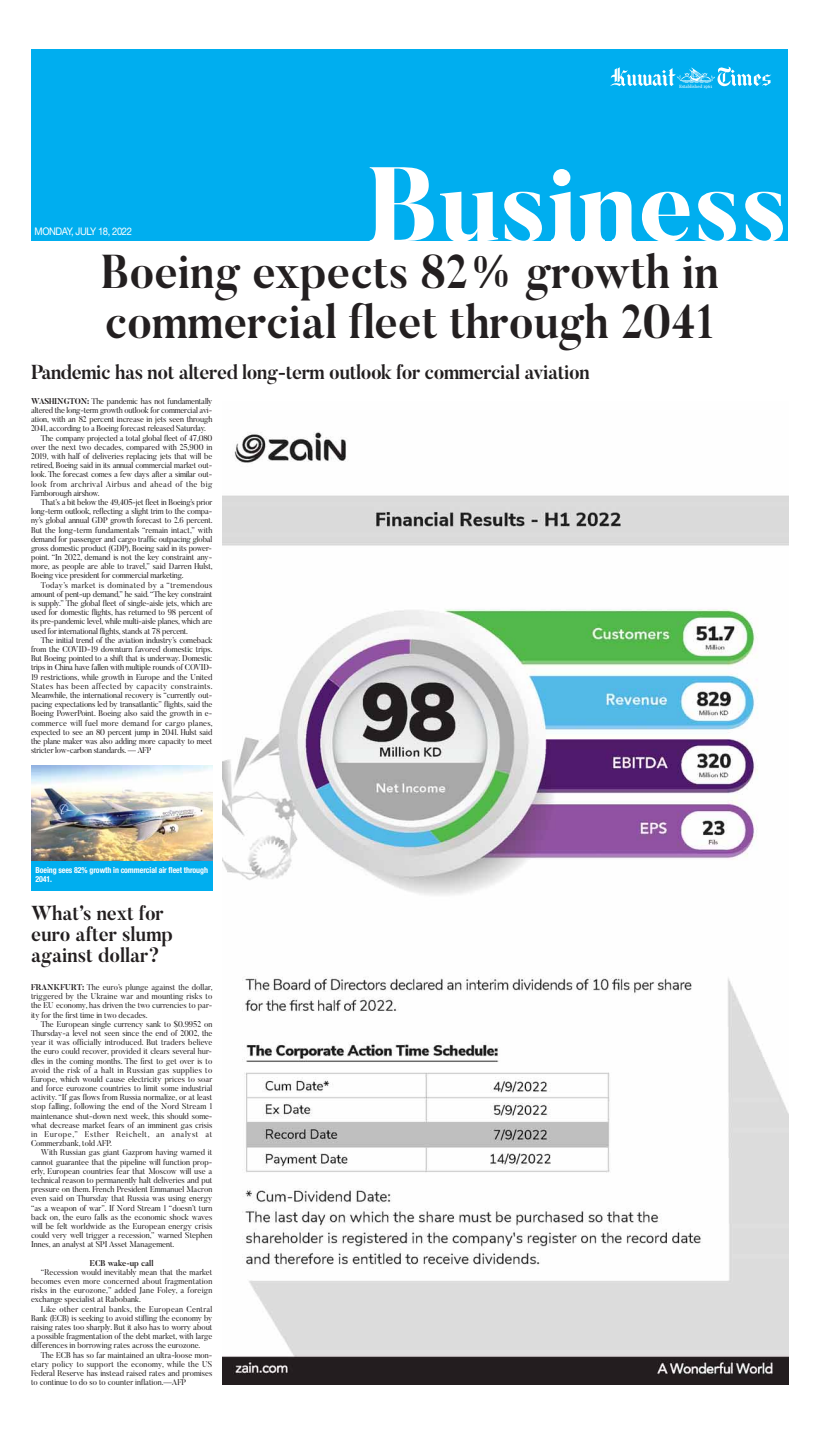
<style>
.page{position:relative;width:819px;height:1439px;background:#fff}
.page>*{position:absolute;margin:0;border:0;box-sizing:border-box;transform-origin:0 0}
.t1{font:700 47.25px/50.3px "Butler";color:#231f20;scale:.95 1}
.t2{font:700 20.12px "Butler";letter-spacing:-.02em;color:#231f20;scale:.95 1}
.t3{font:700 20.12px/21.4px "Butler";color:#231f20;scale:.95 1}
.t4{font:10.5px "Helvetica Neue";letter-spacing:-.045em;color:#fff;scale:.9 1}
.t5{font:8.31px/9.2px "Butler";letter-spacing:-.02em;color:#231f20;text-align:justify;scale:.95 1}
.t6{font:8.31px "Butler";color:#231f20;scale:.95 1}
.t7{font:700 condensed 8.31px/9.2px "Helvetica Neue";letter-spacing:-.01em;color:#fff;scale:.95 1}
.t8{font:8.31px "Butler";letter-spacing:.01em;color:#231f20;scale:.95 1}
.t9{font:8.31px "Butler";letter-spacing:.045em;color:#231f20;scale:.95 1}
.t10{font:8.31px "Butler";letter-spacing:.005em;color:#231f20;scale:.95 1}
.t11{font:8.31px "Butler";letter-spacing:.03em;color:#231f20;scale:.95 1}
.t12{font:8.31px "Butler";letter-spacing:.055em;color:#231f20;scale:.95 1}
.t13{font:8.31px "Butler";letter-spacing:.04em;color:#231f20;scale:.95 1}
.t14{font:700 8.31px "Butler";color:#231f20;scale:.95 1}
.t15{font:4.46px "Georgia+T42";color:#fff}
.s1{font-weight:700}
</style>
<div class="page">
<div style="left:31px;top:50px;width:756px;height:191px;background:#00aeef"></div>
<svg style="left:369px;top:167px;width:414px;height:74px"></svg>
<svg style="left:610px;top:67px;width:161px;height:19px"></svg>
<img style="left:31px;top:766px;width:181px;height:95px">
<img style="left:223px;top:431px;width:565px;height:953px">
<div style="left:31px;top:861px;width:181px;height:29px;background:#00aeef"></div>
<p class="t15" style="left:679px;top:84px;width:35px">Established 1961</p>
<p class="t4" style="left:35px;top:226px;width:110px">MONDAY, JULY 18, 2022</p>
<h1 class="t1" style="left:101px;top:252px;width:652px">Boeing expects 82% growth in commercial fleet through 2041</h1>
<h2 class="t2" style="left:31px;top:363px;width:589px">Pandemic has not altered long-term outlook for commercial aviation</h2>
<p class="t5" style="left:31px;top:397px;width:192px"><span class="s1">WASHINGTON:</span> The pandemic has not fundamentally</p>
<p class="t5" style="left:31px;top:406px;width:192px">altered the long-term growth outlook for commercial avi-</p>
<p class="t5" style="left:31px;top:416px;width:192px">ation, with an 82 percent increase in jets seen through</p>
<p class="t5" style="left:31px;top:425px;width:186px">2041, according to a Boeing forecast released Saturday.</p>
<p class="t5" style="left:41px;top:434px;width:182px">The company projected a total global fleet of 47,080</p>
<p class="t10" style="left:31px;top:444px;width:192px">over the next two decades, compared with 25,900 in</p>
<p class="t6" style="left:31px;top:453px;width:192px">2019, with half of deliveries replacing jets that will be</p>
<p class="t5" style="left:31px;top:461px;width:192px">retired, Boeing said in its annual commercial market out-</p>
<p class="t5" style="left:31px;top:471px;width:192px">look. The forecast comes a few days after a similar out-</p>
<p class="t12" style="left:31px;top:480px;width:192px">look from archrival Airbus and ahead of the big</p>
<p class="t5" style="left:31px;top:489px;width:74px">Farnborough airshow.</p>
<p class="t5" style="left:41px;top:498px;width:182px">That’s a bit below the 49,405-jet fleet in Boeing’s prior</p>
<p class="t5" style="left:31px;top:507px;width:192px">long-term outlook, reflecting a slight trim to the compa-</p>
<p class="t5" style="left:31px;top:517px;width:193px">ny’s global annual GDP growth forecast to 2.6 percent.</p>
<p class="t8" style="left:31px;top:526px;width:192px">But the long-term fundamentals “remain intact,” with</p>
<p class="t5" style="left:31px;top:535px;width:192px">demand for passenger and cargo traffic outpacing global</p>
<p class="t5" style="left:31px;top:544px;width:192px">gross domestic product (GDP), Boeing said in its power-</p>
<p class="t5" style="left:31px;top:553px;width:192px">point. “In 2022, demand is not the key constraint any-</p>
<p class="t5" style="left:31px;top:563px;width:193px">more, as people are able to travel,” said Darren Hulst,</p>
<p class="t5" style="left:31px;top:572px;width:162px">Boeing vice president for commercial marketing.</p>
<p class="t13" style="left:41px;top:581px;width:182px">Today’s market is dominated by a “tremendous</p>
<p class="t5" style="left:31px;top:590px;width:192px">amount of pent-up demand,” he said. “The key constraint</p>
<p class="t5" style="left:31px;top:599px;width:192px">is supply.” The global fleet of single-aisle jets, which are</p>
<p class="t5" style="left:31px;top:609px;width:192px">used for domestic flights, has returned to 98 percent of</p>
<p class="t5" style="left:31px;top:618px;width:192px">its pre-pandemic level, while multi-aisle planes, which are</p>
<p class="t5" style="left:31px;top:627px;width:167px">used for international flights, stands at 78 percent.</p>
<p class="t5" style="left:41px;top:636px;width:182px">The initial trend of the aviation industry’s comeback</p>
<p class="t6" style="left:31px;top:646px;width:193px">from the COVID-19 downturn favored domestic trips.</p>
<p class="t5" style="left:31px;top:654px;width:192px">But Boeing pointed to a shift that is underway. Domestic</p>
<p class="t5" style="left:31px;top:664px;width:192px">trips in China have fallen with multiple rounds of COVID-</p>
<p class="t5" style="left:31px;top:673px;width:192px">19 restrictions, while growth in Europe and the United</p>
<p class="t9" style="left:31px;top:682px;width:193px">States has been affected by capacity constraints.</p>
<p class="t5" style="left:31px;top:691px;width:192px">Meanwhile, the international recovery is “currently out-</p>
<p class="t5" style="left:31px;top:700px;width:192px">pacing expectations led by transatlantic” flights, said the</p>
<p class="t6" style="left:31px;top:710px;width:192px">Boeing PowerPoint. Boeing also said the growth in e-</p>
<p class="t11" style="left:31px;top:719px;width:193px">commerce will fuel more demand for cargo planes,</p>
<p class="t5" style="left:31px;top:728px;width:192px">expected to see an 80 percent jump in 2041. Hulst said</p>
<p class="t5" style="left:31px;top:737px;width:192px">the plane maker was also adding more capacity to meet</p>
<p class="t5" style="left:31px;top:746px;width:128px">stricter low-carbon standards. — AFP</p>
<p class="t7" style="left:35px;top:865px;width:183px">Boeing sees 82% growth in commercial air fleet through<br>2041.</p>
<h2 class="t3" style="left:31px;top:904px;width:151px">What’s next for euro after slump against dollar?</h2>
<p class="t5" style="left:31px;top:983px;width:193px"><span class="s1">FRANKFURT:</span> The euro’s plunge against the dollar, triggered by the Ukraine war and mounting risks to the EU economy, has driven the two currencies to par&shy;ity for the first time in two decades.</p>
<p class="t5" style="left:31px;top:1020px;width:192px;text-indent:10px">The European single currency sank to $0.9952 on Thursday-a level not seen since the end of 2002, the year it was officially introduced. But traders believe the euro could recover, provided it clears several hur&shy;dles in the coming months. The first to get over is to avoid the risk of a halt in Russian gas supplies to Europe, which would cause electricity prices to soar and force eurozone countries to limit some industrial activity. “If gas flows from Russia normalize, or at least stop falling, following the end of the Nord Stream 1 maintenance shut-down next week, this should some&shy;what decrease market fears of an imminent gas crisis in Europe,” Esther Reichelt, an analyst at Commerzbank, told AFP.</p>
<p class="t5" style="left:31px;top:1149px;width:192px;text-indent:10px">With Russian gas giant Gazprom having warned it cannot guarantee that the pipeline will function prop&shy;erly, European countries fear that Moscow will use a technical reason to permanently halt deliveries and put pressure on them. French President Emmanuel Macron even said on Thursday that Russia was using energy “as a weapon of war”. If Nord Stream 1 “doesn’t turn back on, the euro falls as the economic shock waves will be felt worldwide as the European energy crisis could very well trigger a recession,” warned Stephen Innes, an analyst at SPI Asset Management.</p>
<p class="t14" style="left:90px;top:1259px;width:68px">ECB wake-up call</p>
<p class="t5" style="left:31px;top:1268px;width:192px;text-indent:10px">“Recession would inevitably mean that the market becomes even more concerned about fragmentation risks in the eurozone,” added Jane Foley, a foreign exchange specialist at Rabobank.</p>
<p class="t5" style="left:31px;top:1305px;width:192px;text-indent:10px">Like other central banks, the European Central Bank (ECB) is seeking to avoid stifling the economy by raising rates too sharply. But it also has to worry about a possible fragmentation of the debt market, with large differences in borrowing rates across the eurozone.</p>
<p class="t5" style="left:31px;top:1351px;width:192px;text-indent:10px">The ECB has so far maintained an ultra-loose mon&shy;etary policy to support the economy, while the US Federal Reserve has instead raised rates and promises to continue to do so to counter inflation.—AFP</p>
</div>
